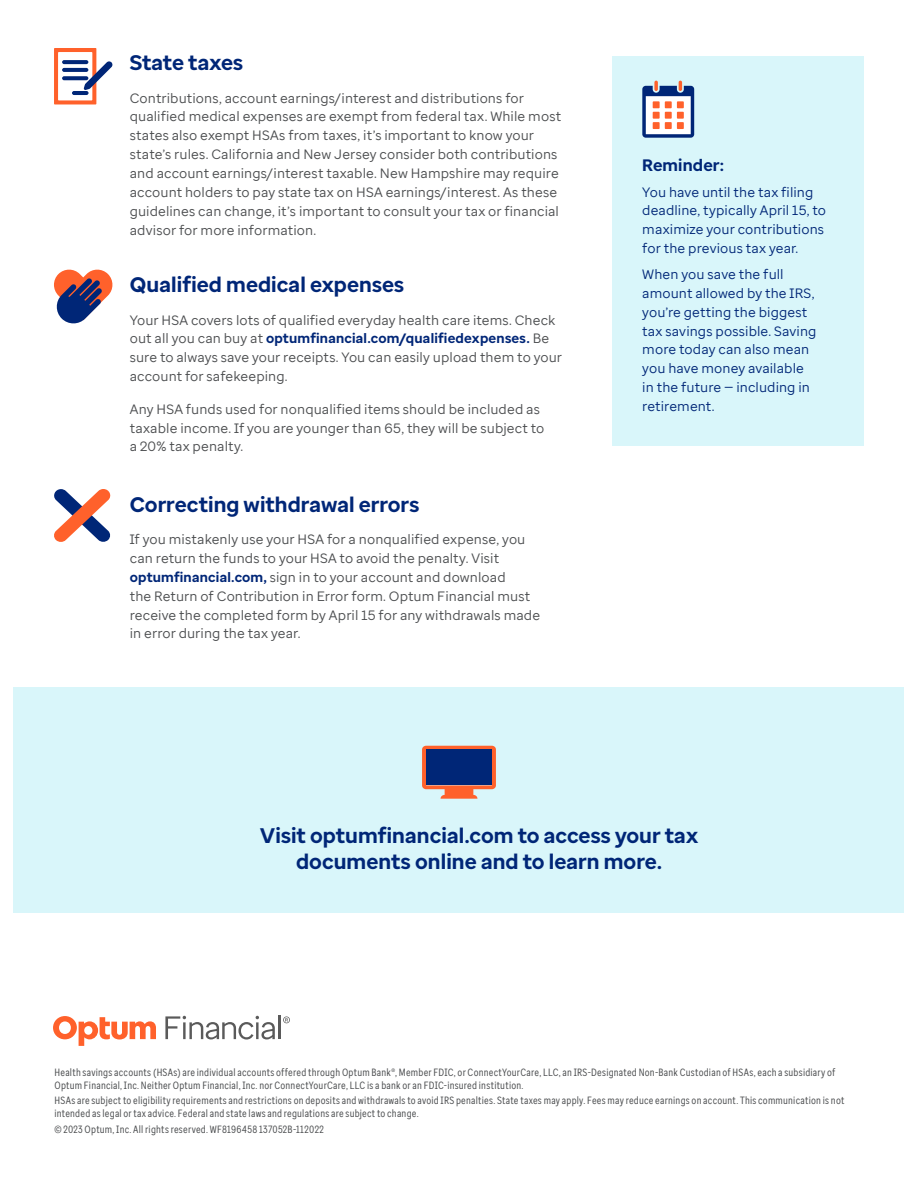
<style>
.page{position:relative;width:918px;height:1188px;background:#fff}
.page>*{position:absolute;margin:0;border:0;box-sizing:border-box;transform-origin:0 0}
.Subhead{font:700 21px/25.2px "Optum Sans";letter-spacing:.005em;color:#002677;text-align:center}
.Call_to_action{font:700 16.5px "Optum Sans";letter-spacing:.005em;color:#002677}
.Body{font:13.5px/18.9px "Optum Sans";letter-spacing:.01em;color:#4b4d4f}
.Body_bullet_-_Level{font:13.5px/18.9px "Optum Sans";letter-spacing:.005em;color:#002677}
.Footnote_-_Multiple{font:10.5px/12.6px "Optum Sans Cond";letter-spacing:.02em;color:#4b4d4f}
.s1{font-weight:700;color:#002677}
</style>
<div class="page">
<svg style="left:54px;top:269px;width:59px;height:55px"></svg>
<svg style="left:54px;top:48px;width:59px;height:56px"></svg>
<div style="left:612px;top:56px;width:252px;height:390px;background:#d9f6fa"></div>
<svg style="left:642px;top:81px;width:52px;height:57px;background:#afa3b3"></svg>
<svg style="left:54px;top:489px;width:57px;height:53px"></svg>
<div style="left:14px;top:687px;width:890px;height:226px;background:#d9f6fa"></div>
<svg style="left:422px;top:746px;width:74px;height:53px"></svg>
<div style="left:426px;top:750px;width:66px;height:35px;background:#002677"></div>
<svg style="left:53px;top:1016px;width:103px;height:30px"></svg>
<svg style="left:165px;top:1016px;width:110px;height:24px"></svg>
<hr style="left:278px;top:1016px;width:3px;height:23px;background:#5a5a5a">
<svg style="left:283px;top:1016px;width:7px;height:7px"></svg>
<p class="Subhead" style="left:130px;top:50px;width:115px">State taxes</p>
<p class="Body" style="left:130px;top:88px;width:433px">Contributions, account earnings/interest and distributions for qualified medical expenses are exempt from federal tax. While most states also exempt HSAs from taxes, it’s important to know your state’s rules. California and New Jersey consider both contributions and account earnings/interest taxable. New Hampshire may require account holders to pay state tax on HSA earnings/interest. As these guidelines can change, it’s important to consult your tax or financial advisor for more information.</p>
<p class="Subhead" style="left:130px;top:272px;width:276px">Qualified medical expenses</p>
<p class="Body" style="left:130px;top:310px;width:434px">Your HSA covers lots of qualified everyday health care items. Check out all you can buy at <span class="s1">optumfinancial.com/qualifiedexpenses.</span> Be sure to always save your receipts. You can easily upload them to your account for safekeeping.</p>
<p class="Body" style="left:130px;top:399px;width:416px">Any HSA funds used for nonqualified items should be included as taxable income. If you are younger than 65, they will be subject to a 20% tax penalty.</p>
<p class="Subhead" style="left:130px;top:492px;width:291px">Correcting withdrawal errors</p>
<p class="Body" style="left:130px;top:530px;width:412px">If you mistakenly use your HSA for a nonqualified expense, you can return the funds to your HSA to avoid the penalty. Visit <span class="s1">optumfinancial.com,</span> sign in to your account and download<br>the Return of Contribution in Error form. Optum Financial must receive the completed form by April 15 for any withdrawals made in error during the tax year.</p>
<p class="Call_to_action" style="left:642px;top:154px;width:83px">Reminder:</p>
<p class="Body_bullet_-_Level" style="left:642px;top:182px;width:185px">You have until the tax filing deadline, typically April 15, to maximize your contributions for the previous tax year.</p>
<p class="Body_bullet_-_Level" style="left:642px;top:265px;width:176px">When you save the full amount allowed by the IRS, you’re getting the biggest tax savings possible. Saving more today can also mean you have money available in the future — including in retirement.</p>
<p class="Subhead" style="left:260px;top:823px;width:439px">Visit optumfinancial.com to access your tax documents online and to learn more.</p>
<p class="Footnote_-_Multiple" style="left:54px;top:1066px;width:783px">Health savings accounts (HSAs) are individual accounts offered through Optum Bank®, Member FDIC, or ConnectYourCare, LLC, an IRS-Designated Non-Bank Custodian of HSAs, each a subsidiary of<br>Optum Financial, Inc. Neither Optum Financial, Inc. nor ConnectYourCare, LLC is a bank or an FDIC-insured institution.</p>
<p class="Footnote_-_Multiple" style="left:54px;top:1094px;width:791px">HSAs are subject to eligibility requirements and restrictions on deposits and withdrawals to avoid IRS penalties. State taxes may apply. Fees may reduce earnings on account. This communication is not intended as legal or tax advice. Federal and state laws and regulations are subject to change.</p>
<p class="Footnote_-_Multiple" style="left:54px;top:1123px;width:271px">© 2023 Optum, Inc. All rights reserved. WF8196458 137052B-112022</p>
</div>
